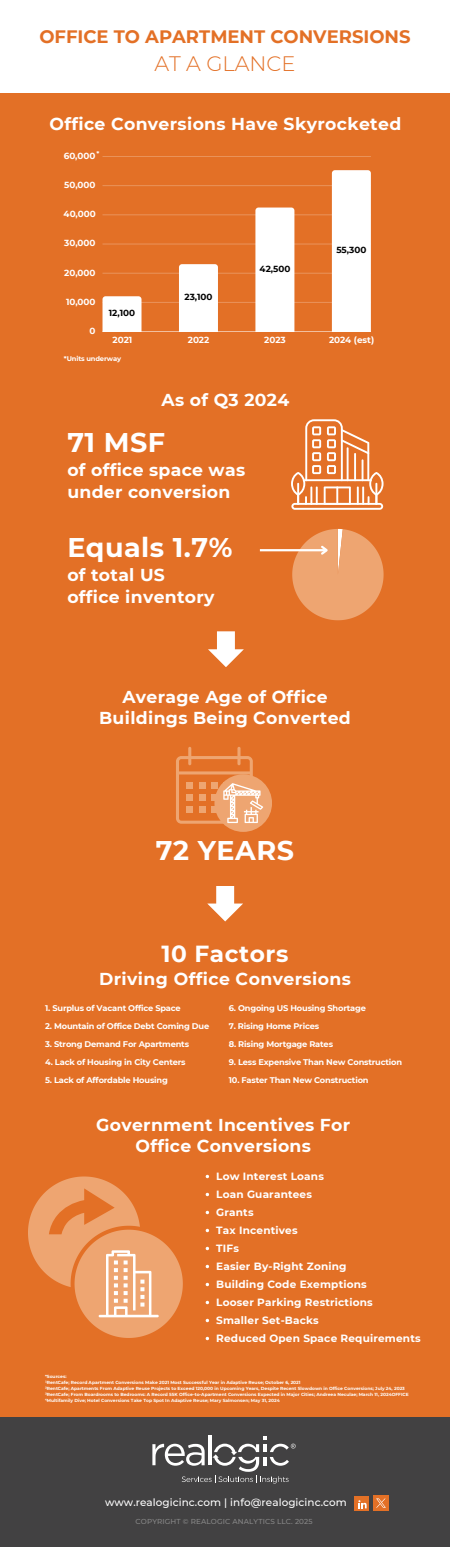
<style>
.page{position:relative;width:450px;height:1547px;background:#fff}
.page>*{position:absolute;margin:0;border:0;box-sizing:border-box;transform-origin:0 0}
.t1{font:700 27px "Montserrat";letter-spacing:.02em;color:#fff}
.t2{font:700 23.25px "Montserrat";letter-spacing:.025em;color:#fff}
.t3{font:300 20.92px "Montserrat";color:#e37026}
.t4{font:700 18px "Montserrat";color:#e37026}
.t5{font:700 17.25px/21.4px "Montserrat";letter-spacing:.02em;color:#fff;text-align:center}
.t6{font:700 10.5px "Montserrat";letter-spacing:.015em;color:#fff}
.t7{font:500 10.43px "Montserrat";letter-spacing:.01em;color:#fff}
.t8{font:700 8.85px "Montserrat";color:#fff}
.t9{font:700 8.85px "Montserrat";color:#000}
.t10{font:700 8.25px "Montserrat";letter-spacing:-.02em;color:#fff}
.t11{font:500 7.2px "Montserrat";letter-spacing:.015em;color:#878787}
.t12{font:700 6.75px "Montserrat";letter-spacing:-.02em;color:#fff}
.t13{font:700 4.43px "Montserrat";color:#fff}
</style>
<div class="page">
<div style="left:0;top:93px;width:450px;height:1345px;background:#e37026"></div>
<div style="left:214px;top:774px;width:58px;height:58px;background:#eea571;border-radius:50%"></div>
<svg style="left:176px;top:747px;width:87px;height:77px"></svg>
<svg style="left:208px;top:631px;width:36px;height:36px"></svg>
<svg style="left:28px;top:1176px;width:155px;height:162px"></svg>
<svg style="left:207px;top:886px;width:36px;height:35px"></svg>
<hr style="left:103px;top:331px;width:268px;height:1px;background:#f2be9d">
<hr style="left:103px;top:302px;width:268px;height:1px;background:#e98f56">
<hr style="left:103px;top:273px;width:268px;height:1px;background:#e7894c">
<hr style="left:103px;top:244px;width:268px;height:1px;background:#e68242">
<hr style="left:103px;top:215px;width:268px;height:1px;background:#e57b37">
<hr style="left:103px;top:185px;width:268px;height:1px;background:#e88e53">
<hr style="left:103px;top:156px;width:268px;height:1px;background:#e99259">
<svg style="left:103px;top:296px;width:39px;height:36px"></svg>
<div style="left:179px;top:264px;width:39px;height:68px;background:#fff"></div>
<div style="left:255px;top:208px;width:39px;height:124px;background:#fff"></div>
<div style="left:332px;top:170px;width:39px;height:162px;background:#fff"></div>
<svg style="left:291px;top:419px;width:93px;height:91px"></svg>
<hr style="left:347px;top:447px;width:2px;height:34px;background:#fff">
<hr style="left:354px;top:453px;width:2px;height:28px;background:#fff">
<hr style="left:362px;top:459px;width:2px;height:22px;background:#fff">
<hr style="left:260px;top:549px;width:67px;height:2px;background:#fff">
<svg style="left:292px;top:529px;width:92px;height:91px"></svg>
<div style="left:0;top:1417px;width:450px;height:130px;background:#424142"></div>
<hr style="left:208px;top:1435px;width:4px;height:30px;background:#fff">
<svg style="left:152px;top:1436px;width:144px;height:47px;background:#676667"></svg>
<div style="left:374px;top:1496px;width:14px;height:14px;background:#e37026"></div>
<svg style="left:376px;top:1498px;width:10px;height:10px"></svg>
<div style="left:355px;top:1496px;width:14px;height:14px;background:#e37026"></div>
<svg style="left:358px;top:1500px;width:9px;height:8px"></svg>
<p class="t4" style="left:39px;top:25px;width:373px">OFFICE TO APARTMENT CONVERSIONS</p>
<p class="t3" style="left:154px;top:50px;width:143px">AT A GLANCE</p>
<p class="t5" style="left:50px;top:113px;width:353px">Office Conversions Have Skyrocketed</p>
<p class="t12" style="left:97px;top:150px;width:4px">*</p>
<h3 class="t8" style="left:64px;top:150px;width:33px">60,000</h3>
<h3 class="t8" style="left:64px;top:179px;width:33px">50,000</h3>
<h3 class="t8" style="left:64px;top:209px;width:34px">40,000</h3>
<h3 class="t8" style="left:64px;top:238px;width:33px">30,000</h3>
<h3 class="t8" style="left:64px;top:267px;width:33px">20,000</h3>
<h3 class="t8" style="left:66px;top:296px;width:31px">10,000</h3>
<h3 class="t8" style="left:90px;top:325px;width:7px">0</h3>
<h3 class="t9" style="left:109px;top:308px;width:28px">12,100</h3>
<h3 class="t9" style="left:184px;top:292px;width:30px">23,100</h3>
<h3 class="t9" style="left:260px;top:263px;width:32px">42,500</h3>
<h3 class="t9" style="left:336px;top:245px;width:32px">55,300</h3>
<h3 class="t8" style="left:113px;top:334px;width:21px">2021</h3>
<h3 class="t8" style="left:188px;top:334px;width:23px">2022</h3>
<h3 class="t8" style="left:264px;top:334px;width:23px">2023</h3>
<h3 class="t8" style="left:329px;top:334px;width:47px">2024 (est)</h3>
<p class="t12" style="left:64px;top:355px;width:59px">*Units underway</p>
<p class="t5" style="left:162px;top:389px;width:129px">As of Q3 2024</p>
<p class="t1" style="left:67px;top:425px;width:99px">71 MSF</p>
<p class="t5" style="left:67px;top:459px;width:179px;text-align:left">of office space was under conversion</p>
<p class="t1" style="left:67px;top:530px;width:166px">Equals 1.7%</p>
<p class="t5" style="left:67px;top:564px;width:149px;text-align:left">of total US office inventory</p>
<h3 class="t5" style="left:99px;top:686px;width:253px">Average Age of Office<br>Buildings Being Converted</h3>
<h2 class="t1" style="left:156px;top:833px;width:140px">72 YEARS</h2>
<p class="t2" style="left:161px;top:939px;width:129px">10 Factors</p>
<p class="t5" style="left:99px;top:968px;width:253px">Driving Office Conversions</p>
<h3 class="t10" style="left:45px;top:1003px;width:137px">1. Surplus of Vacant Office Space</h3>
<h3 class="t10" style="left:45px;top:1021px;width:166px">2. Mountain of Office Debt Coming Due</h3>
<p class="t10" style="left:45px;top:1039px;width:145px">3. Strong Demand For Apartments</p>
<p class="t10" style="left:45px;top:1057px;width:142px">4. Lack of Housing in City Centers</p>
<p class="t10" style="left:45px;top:1075px;width:124px">5. Lack of Affordable Housing</p>
<p class="t10" style="left:229px;top:1003px;width:139px">6. Ongoing US Housing Shortage</p>
<p class="t10" style="left:229px;top:1021px;width:92px">7. Rising Home Prices</p>
<p class="t10" style="left:229px;top:1039px;width:106px">8. Rising Mortgage Rates</p>
<p class="t10" style="left:229px;top:1057px;width:175px">9. Less Expensive Than New Construction</p>
<p class="t10" style="left:229px;top:1075px;width:141px">10. Faster Than New Construction</p>
<h3 class="t5" style="left:96px;top:1114px;width:256px">Government Incentives For<br>Office Conversions</h3>
<p class="t6" style="left:216px;top:1170px;width:109px">Low Interest Loans</p>
<h3 class="t6" style="left:216px;top:1188px;width:97px">Loan Guarantees</h3>
<p class="t6" style="left:216px;top:1206px;width:39px">Grants</p>
<p class="t6" style="left:216px;top:1224px;width:83px">Tax Incentives</p>
<h1 class="t6" style="left:216px;top:1242px;width:24px">TIFs</h1>
<h3 class="t6" style="left:216px;top:1260px;width:132px">Easier By-Right Zoning</h3>
<p class="t6" style="left:216px;top:1278px;width:152px">Building Code Exemptions</p>
<h6 class="t6" style="left:216px;top:1296px;width:158px">Looser Parking Restrictions</h6>
<p class="t6" style="left:216px;top:1314px;width:104px">Smaller Set-Backs</p>
<h6 class="t6" style="left:216px;top:1332px;width:206px">Reduced Open Space Requirements</h6>
<p class="t13" style="left:45px;top:1374px;width:23px">*Sources:</p>
<p class="t13" style="left:45px;top:1380px;width:257px">¹RentCafe; Record Apartment Conversions Make 2021 Most Successful Year in Adaptive Reuse; October 6, 2021</p>
<h3 class="t13" style="left:45px;top:1386px;width:361px">²RentCafe; Apartments From Adaptive Reuse Projects to Exceed 120,000 in Upcoming Years, Despite Recent Slowdown in Office Conversions; July 24, 2023</h3>
<h3 class="t13" style="left:45px;top:1391px;width:365px">³RentCafe; From Boardrooms to Bedrooms: A Record 55K Office-to-Apartment Conversions Expected in Major Cities; Andreea Neculae; March 11, 2024OFFICE</h3>
<p class="t13" style="left:45px;top:1397px;width:236px">⁴Multifamily Dive; Hotel Conversions Take Top Spot In Adaptive Reuse; Mary Salmonsen; May 31, 2024</p>
<p class="t7" style="left:105px;top:1496px;width:243px">www.realogicinc.com | info@realogicinc.com</p>
<p class="t11" style="left:136px;top:1517px;width:179px">COPYRIGHT © REALOGIC ANALYTICS LLC. 2025</p>
</div>
